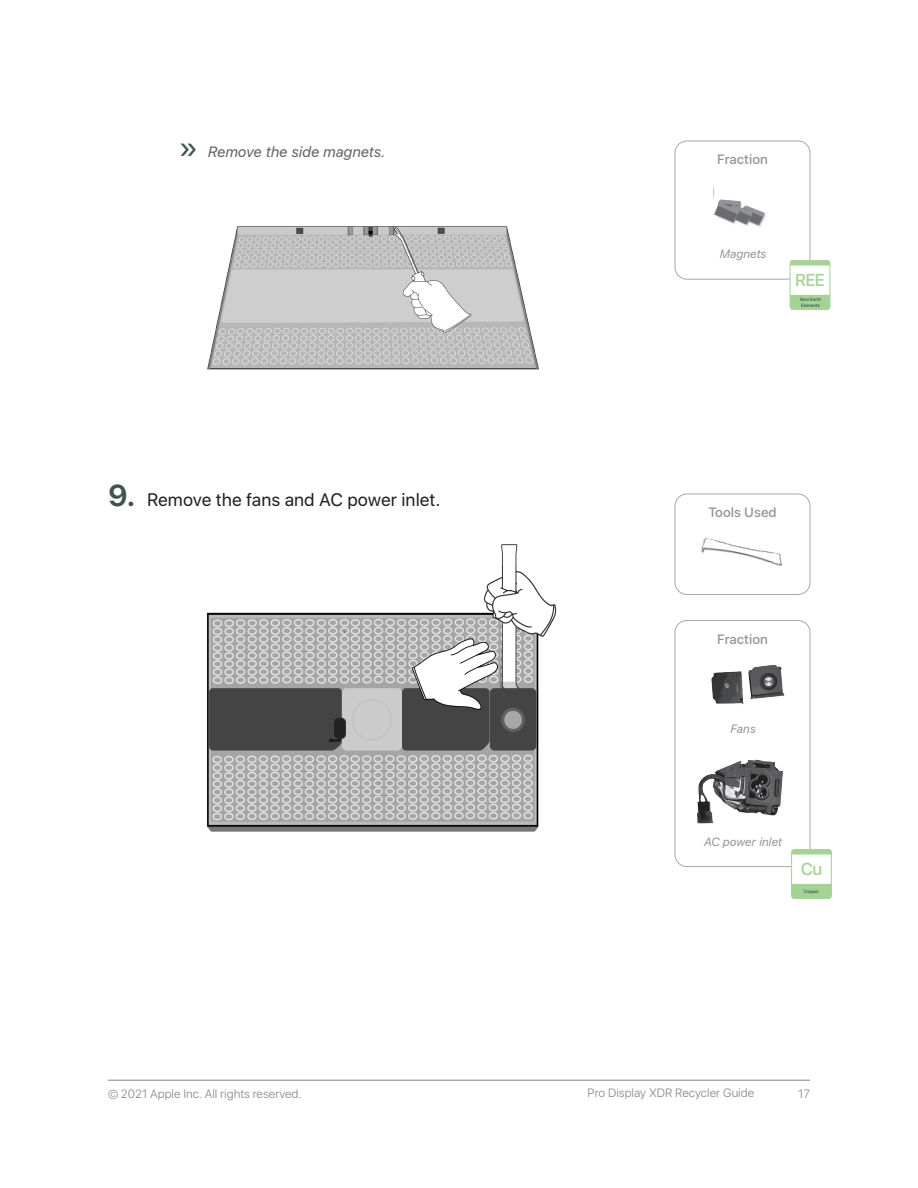
<style>
.page{position:relative;width:918px;height:1188px;background:#fff}
.page>*{position:absolute;margin:0;border:0;box-sizing:border-box;transform-origin:0 0}
.t1{font:18px "SF Hello";color:#231f20}
.t2{font:500 17.25px "SF Hello";color:#a5d396}
.t3{font:italic 15px "SF Hello";color:#636366}
.Heading_3{font:500 13.5px "SF Hello";color:#939598}
.t4{font:300 12px "SF Hello";color:#808285}
.Fraction_description{font:italic 12px "SF Hello";color:#939598}
.t5{font:500 4.65px/5.7px "SF Hello";letter-spacing:-.02em;color:#41524f}
.s1{font-style:normal;font-size:30px;color:#415350}
.s2{font-weight:600;font-size:30px;color:#415350}
</style>
<div class="page">
<hr style="left:108px;top:1080px;width:702px;height:1px;background:#808285">
<img style="left:207px;top:226px;width:332px;height:144px">
<img style="left:206px;top:544px;width:351px;height:288px">
<div style="left:675px;top:141px;width:135px;height:139px;border:1px solid #a8a9ad;border-radius:12px"></div>
<svg style="left:714px;top:190px;width:50px;height:37px"></svg>
<div style="left:790px;top:265px;width:40px;height:32px;background:#fff"></div>
<svg style="left:790px;top:294px;width:40px;height:16px"></svg>
<svg style="left:790px;top:260px;width:40px;height:6px"></svg>
<div style="left:790px;top:260px;width:40px;height:50px;border:1px solid #a5d396;border-radius:3px"></div>
<div style="left:675px;top:494px;width:135px;height:101px;border:1px solid #a8a9ad;border-radius:12px"></div>
<img style="left:701px;top:538px;width:81px;height:28px">
<div style="left:675px;top:620px;width:135px;height:247px;border:1px solid #a8a9ad;border-radius:12px"></div>
<img style="left:711px;top:665px;width:74px;height:39px">
<img style="left:697px;top:759px;width:86px;height:65px">
<div style="left:792px;top:854px;width:39px;height:32px;background:#fff"></div>
<svg style="left:791px;top:883px;width:41px;height:16px"></svg>
<svg style="left:791px;top:849px;width:41px;height:6px"></svg>
<div style="left:791px;top:849px;width:41px;height:50px;border:1px solid #a5d396;border-radius:3px"></div>
<p class="t3" style="left:178px;top:141px;width:208px"><span class="s1">»</span> Remove the side magnets.</p>
<p class="t1" style="left:108px;top:486px;width:334px"><span class="s2">9.</span> Remove the fans and AC power inlet.</p>
<p class="Heading_3" style="left:717px;top:150px;width:52px">Fraction</p>
<p class="Fraction_description" style="left:719px;top:246px;width:48px">Magnets</p>
<p class="t2" style="left:795px;top:270px;width:31px">REE</p>
<p class="t5" style="left:800px;top:297px;width:23px">Rare Earth<br>Elements</p>
<p class="Heading_3" style="left:708px;top:503px;width:70px">Tools Used</p>
<p class="Heading_3" style="left:717px;top:629px;width:52px">Fraction</p>
<p class="Fraction_description" style="left:730px;top:721px;width:27px">Fans</p>
<p class="Fraction_description" style="left:703px;top:833px;width:80px">AC power inlet</p>
<p class="t2" style="left:801px;top:859px;width:23px">Cu</p>
<p class="t5" style="left:804px;top:888px;width:17px">Copper</p>
<p class="t4" style="left:108px;top:1085px;width:195px">© 2021 Apple Inc. All rights reserved.</p>
<p class="t4" style="left:588px;top:1085px;width:168px">Pro Display XDR Recycler Guide</p>
<p class="t4" style="left:798px;top:1085px;width:13px">17</p>
</div>
